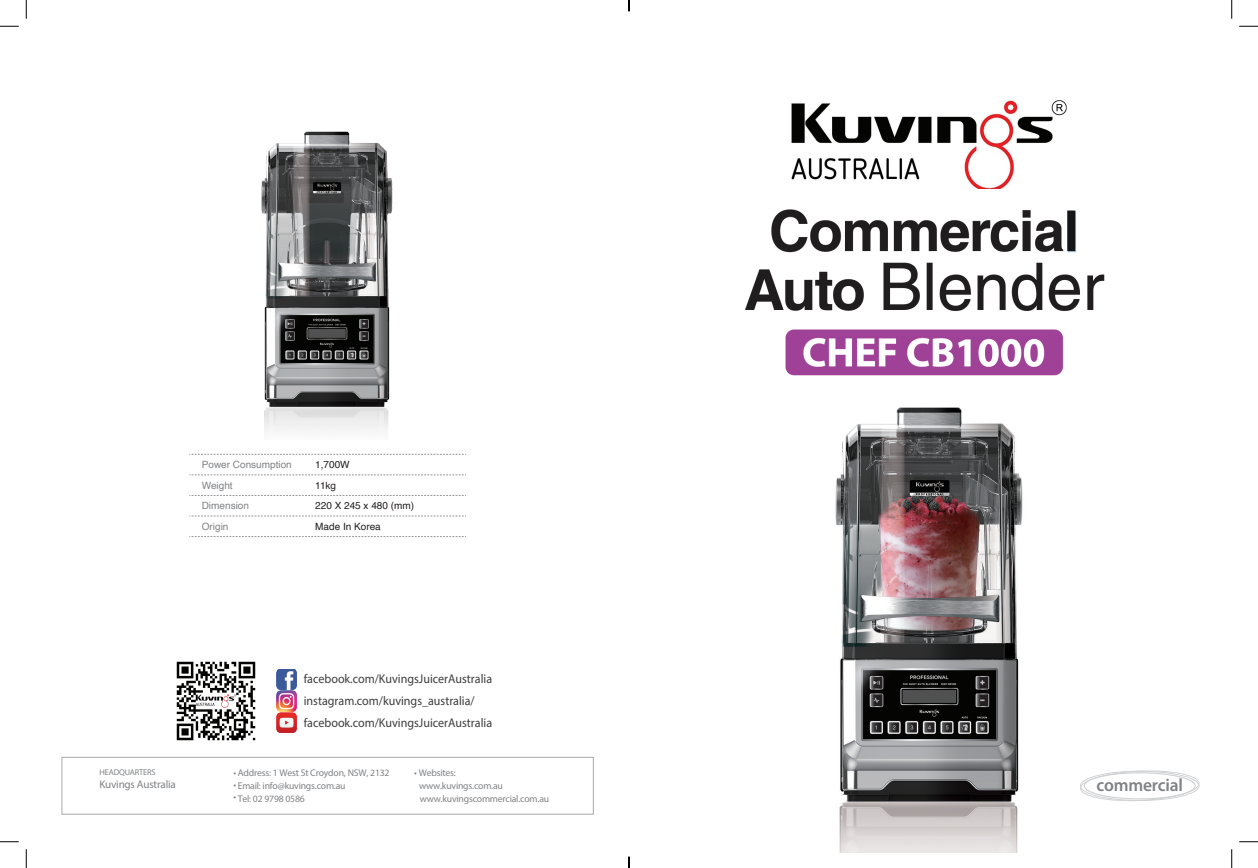
<style>
.page{position:relative;width:1258px;height:868px;background:#fff}
.page>*{position:absolute;margin:0;border:0;box-sizing:border-box;transform-origin:0 0}
.t1{font:600 17.88px "Myriad Pro";letter-spacing:-.01em;color:#808285}
.t2{font:12.62px/21.8px "Myriad Pro";color:#3e3e3f;scale:.95 1}
.t3{font:11.12px "Myriad Pro";letter-spacing:-.02em;color:#808285}
.t4{font:10px "Helvetica";color:#808285}
.t5{font:10px "Helvetica";color:#231f20}
.t6{font:9.75px/11.1px "Myriad Pro";letter-spacing:-.02em;color:#808285}
.t7{font:8.38px "Myriad Pro";letter-spacing:-.02em;color:#808285}
</style>
<div class="page">
<img style="left:261px;top:131px;width:132px;height:300px">
<img style="left:835px;top:16px;width:407px;height:836px">
<div style="left:62px;top:757px;width:531px;height:57px;border:1px solid #a8a9ad"></div>
<svg style="left:1079px;top:769px;width:120px;height:32px"></svg>
<svg style="left:189px;top:454px;width:277px;height:1px"></svg>
<svg style="left:189px;top:474px;width:277px;height:1px"></svg>
<svg style="left:189px;top:495px;width:277px;height:1px"></svg>
<svg style="left:189px;top:515px;width:277px;height:1px"></svg>
<svg style="left:189px;top:536px;width:277px;height:1px"></svg>
<img style="left:276px;top:669px;width:21px;height:63px">
<svg style="left:0;top:25px;width:19px;height:2px"></svg>
<svg style="left:1238px;top:25px;width:19px;height:2px"></svg>
<svg style="left:0;top:841px;width:19px;height:1px"></svg>
<svg style="left:1238px;top:840px;width:19px;height:2px"></svg>
<svg style="left:25px;top:0;width:2px;height:19px"></svg>
<svg style="left:25px;top:849px;width:2px;height:18px"></svg>
<svg style="left:1230px;top:0;width:2px;height:19px"></svg>
<svg style="left:1230px;top:849px;width:2px;height:18px"></svg>
<img style="left:791px;top:86px;width:281px;height:104px">
<img style="left:745px;top:190px;width:366px;height:193px">
<img style="left:176px;top:661px;width:80px;height:80px">
<p class="t4" style="left:202px;top:457px;width:92px">Power Consumption</p>
<p class="t5" style="left:315px;top:457px;width:36px">1,700W</p>
<p class="t4" style="left:202px;top:477px;width:32px">Weight</p>
<p class="t5" style="left:315px;top:477px;width:22px">11kg</p>
<p class="t4" style="left:202px;top:498px;width:49px">Dimension</p>
<p class="t5" style="left:315px;top:498px;width:100px">220 X 245 x 480 (mm)</p>
<p class="t4" style="left:202px;top:518px;width:28px">Origin</p>
<p class="t5" style="left:315px;top:518px;width:67px">Made In Korea</p>
<p class="t7" style="left:99px;top:767px;width:58px">HEADQUARTERS</p>
<p class="t3" style="left:99px;top:777px;width:78px">Kuvings Australia</p>
<p class="t2" style="left:304px;top:668px;width:200px">facebook.com/KuvingsJuicerAustralia instagram.com/kuvings_australia/ facebook.com/KuvingsJuicerAustralia</p>
<p class="t6" style="left:233px;top:767px;width:158px">• Address: 1 West St Croydon, NSW, 2132</p>
<p class="t6" style="left:414px;top:767px;width:43px">• Websites:</p>
<p class="t6" style="left:238px;top:792px;width:69px">Tel: 02 9798 0586</p>
<p class="t6" style="left:233px;top:779px;width:114px">• Email: info@kuvings.com.au •</p>
<h1 class="t1" style="left:1096px;top:773px;width:88px">commercial</h1>
<p class="t6" style="left:419px;top:779px;width:85px">www.kuvings.com.au</p>
<p class="t6" style="left:419px;top:792px;width:131px">www.kuvingscommercial.com.au</p>
</div>
